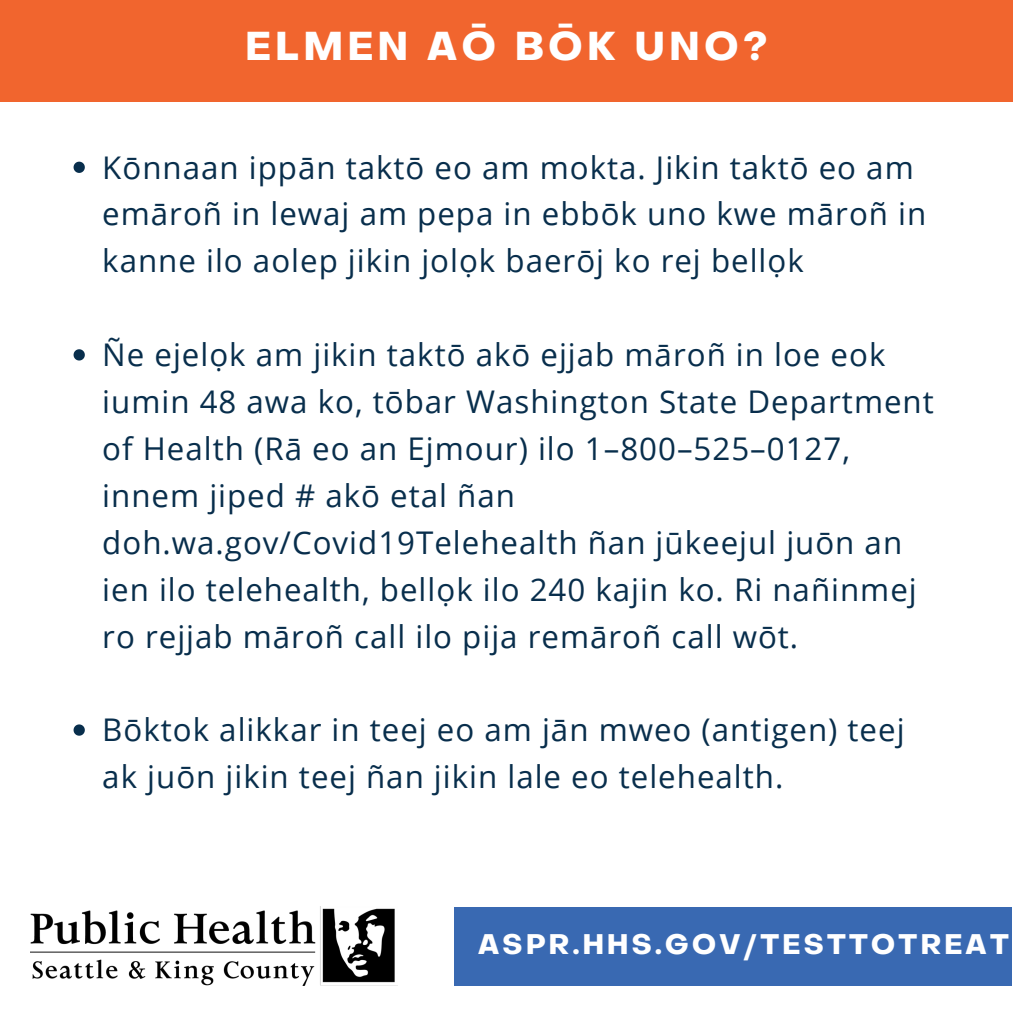
<style>
.page{position:relative;width:1013px;height:1013px;background:#fff}
.page>*{position:absolute;margin:0;border:0;box-sizing:border-box;transform-origin:0 0}
.t1{font:700 39.5px "Object Sans";letter-spacing:.12em;color:#fff}
.t2{font:31.25px/46.9px "Open Sans";letter-spacing:.03em;color:#082e4c}
.t3{font:700 27.75px "Object Sans";letter-spacing:.12em;color:#fff}
</style>
<div class="page">
<img style="left:30px;top:906px;width:365px;height:79px">
<div style="left:0;top:0;width:1012px;height:101px;background:#f1652e"></div>
<div style="left:455px;top:906px;width:556px;height:79px;background:#3969b2"></div>
<svg style="left:74px;top:162px;width:11px;height:11px"></svg>
<svg style="left:74px;top:349px;width:11px;height:11px"></svg>
<svg style="left:74px;top:724px;width:11px;height:11px"></svg>
<p class="t1" style="left:245px;top:31px;width:523px">ELMEN AŌ BŌK UNO?</p>
<p class="t2" style="left:102px;top:143px;width:825px">Kōnnaan ippān taktō eo am mokta. Jikin taktō eo am emāroñ in lewaj am pepa in ebbōk uno kwe māroñ in kanne ilo aolep jikin jolọk baerōj ko rej bellọk</p>
<p class="t2" style="left:102px;top:330px;width:833px">Ñe ejelọk am jikin taktō akō ejjab māroñ in loe eok iumin 48 awa ko, tōbar Washington State Department of Health (Rā eo an Ejmour) ilo 1–800–525–0127, innem jiped # akō etal ñan doh.wa.gov/Covid19Telehealth ñan jūkeejul juōn an ien ilo telehealth, bellọk ilo 240 kajin ko. Ri nañinmej ro rejjab māroñ call ilo pija remāroñ call wōt.</p>
<p class="t2" style="left:102px;top:705px;width:803px">Bōktok alikkar in teej eo am jān mweo (antigen) teej ak juōn jikin teej ñan jikin lale eo telehealth.</p>
<p class="t3" style="left:478px;top:933px;width:532px">ASPR.HHS.GOV/TESTTOTREAT</p>
</div>
